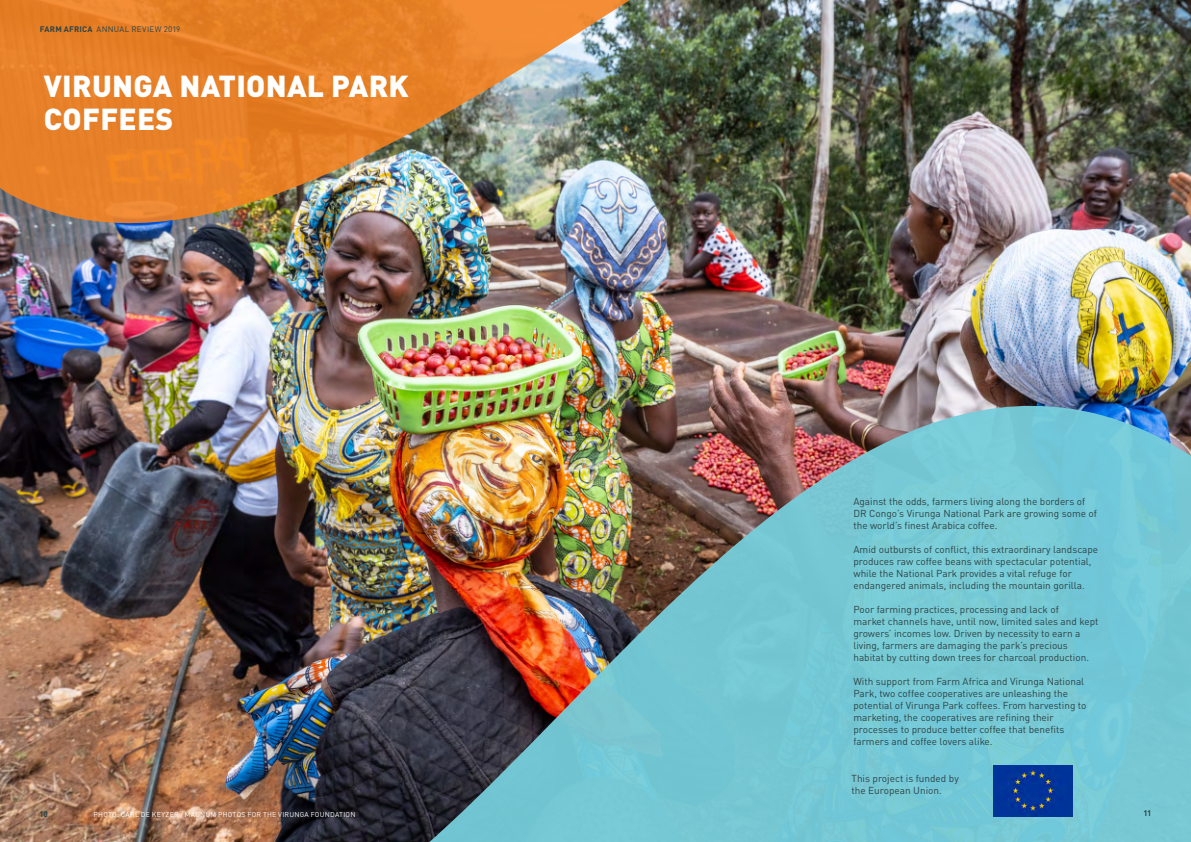
<style>
.page{position:relative;width:1191px;height:842px;background:#fff}
.page>*{position:absolute;margin:0;border:0;box-sizing:border-box;transform-origin:0 0}
.t1{font:900 30px/33px "DIN Pro";letter-spacing:.01em;color:#fff}
.t2{font:10px/12px "DIN Pro";color:#2d4345}
.t3{font:8px "DIN Pro";letter-spacing:.03em;color:#2d4345}
.t4{font:700 8px "DIN Pro";color:#274143}
.t5{font:700 8px "DIN Pro";color:#2d4345}
.t6{font:7px "DIN Pro";letter-spacing:.035em;color:#fff}
.s1{font-weight:700}
</style>
<div class="page">
<img style="left:0;top:0;width:1191px;height:842px">
<img style="left:199px;top:241px;width:992px;height:601px">
<img style="left:993px;top:765px;width:79px;height:51px">
<img style="left:0;top:0;width:1088px;height:379px">
<p class="t3" style="left:40px;top:22px;width:142px"><span class="s1">FARM AFRICA</span> ANNUAL REVIEW 2019</p>
<h1 class="t1" style="left:44px;top:65px;width:366px">VIRUNGA NATIONAL PARK<br>COFFEES</h1>
<p class="t2" style="left:853px;top:495px;width:245px">Against the odds, farmers living along the borders of<br>DR Congo’s Virunga National Park are growing some of the world’s finest Arabica coffee.</p>
<p class="t2" style="left:853px;top:543px;width:246px">Amid outbursts of conflict, this extraordinary landscape produces raw coffee beans with spectacular potential, while the National Park provides a vital refuge for endangered animals, including the mountain gorilla.</p>
<p class="t2" style="left:853px;top:603px;width:246px">Poor farming practices, processing and lack of<br>market channels have, until now, limited sales and kept growers’ incomes low. Driven by necessity to earn a living, farmers are damaging the park’s precious habitat by cutting down trees for charcoal production.</p>
<p class="t2" style="left:853px;top:675px;width:235px">With support from Farm Africa and Virunga National Park, two coffee cooperatives are unleashing the potential of Virunga Park coffees. From harvesting to marketing, the cooperatives are refining their processes to produce better coffee that benefits farmers and coffee lovers alike.</p>
<p class="t2" style="left:851px;top:771px;width:109px">This project is funded by the European Union.</p>
<p class="t4" style="left:39px;top:807px;width:10px">10</p>
<p class="t5" style="left:1143px;top:807px;width:10px">11</p>
<p class="t6" style="left:94px;top:808px;width:263px">PHOTO: CARL DE KEYZER / MAGNUM PHOTOS FOR THE VIRUNGA FOUNDATION</p>
</div>
